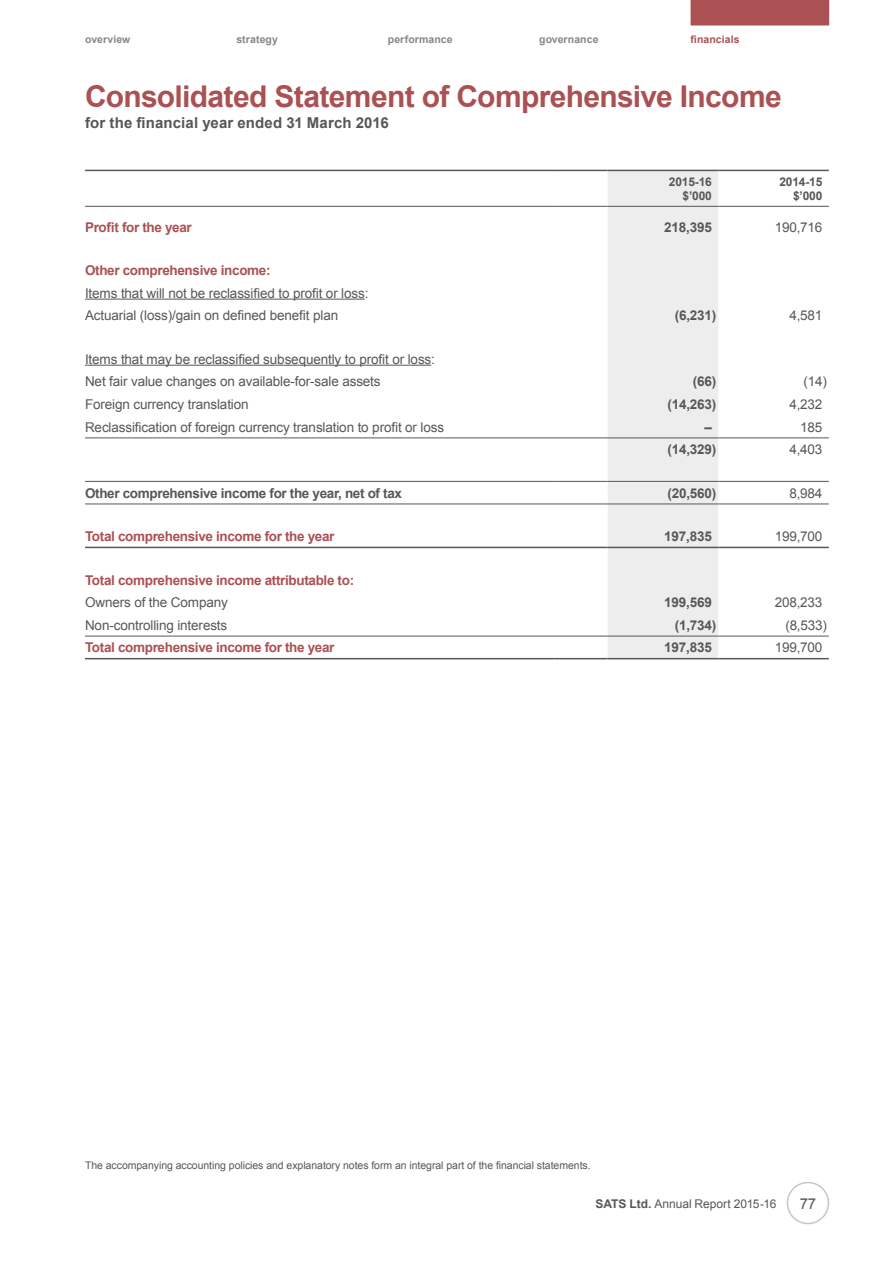
<style>
.page{position:relative;width:893px;height:1263px;background:#fff}
.page>*{position:absolute;margin:0;border:0;box-sizing:border-box;transform-origin:0 0}
.t1{font:700 30px "Arial";letter-spacing:-.02em;color:#ab5153}
.t2{font:700 15px "Arial";letter-spacing:.01em;color:#575756}
.t3{font:15px "Arial";color:#575756}
.t4{font:13.5px/22.6px "Arial";letter-spacing:-.01em;color:#575756}
.t5{font:700 13.5px "Arial";letter-spacing:-.025em;color:#ab5153}
.t6{font:700 13.5px "Arial";letter-spacing:-.025em;color:#575756}
.t7{font:12px "Arial";letter-spacing:-.005em;color:#575756}
.t8{font:700 12px/14.4px "Arial";letter-spacing:-.015em;color:#575756;text-align:right}
.t9{font:10.5px "Arial";letter-spacing:-.005em;color:#575756}
.t10{font:700 10.5px "Arial";letter-spacing:.005em;color:#878787}
.t11{font:700 10.5px "Arial";letter-spacing:.005em;color:#ab5153}
.s1{font-weight:700}
</style>
<div class="page">
<div style="left:608px;top:171px;width:110px;height:487px;background:#ededed"></div>
<hr style="left:85px;top:206px;width:469px;height:1px;background:#575756">
<hr style="left:554px;top:206px;width:54px;height:1px;background:#575756">
<hr style="left:608px;top:206px;width:110px;height:1px;background:#575756">
<hr style="left:718px;top:206px;width:111px;height:1px;background:#575756">
<hr style="left:85px;top:170px;width:469px;height:1px;background:#575756">
<hr style="left:554px;top:170px;width:54px;height:1px;background:#575756">
<hr style="left:608px;top:170px;width:110px;height:1px;background:#575756">
<hr style="left:718px;top:170px;width:111px;height:1px;background:#575756">
<hr style="left:85px;top:437px;width:469px;height:1px;background:#575756">
<hr style="left:554px;top:437px;width:54px;height:1px;background:#575756">
<hr style="left:608px;top:437px;width:110px;height:1px;background:#575756">
<hr style="left:718px;top:437px;width:111px;height:1px;background:#575756">
<hr style="left:85px;top:504px;width:469px;height:1px;background:#575756">
<hr style="left:554px;top:504px;width:54px;height:1px;background:#575756">
<hr style="left:608px;top:504px;width:110px;height:1px;background:#575756">
<hr style="left:718px;top:504px;width:111px;height:1px;background:#575756">
<hr style="left:85px;top:547px;width:469px;height:1px;background:#575756">
<hr style="left:554px;top:547px;width:54px;height:1px;background:#575756">
<hr style="left:608px;top:547px;width:110px;height:1px;background:#575756">
<hr style="left:718px;top:547px;width:111px;height:1px;background:#575756">
<hr style="left:85px;top:636px;width:469px;height:1px;background:#575756">
<hr style="left:554px;top:636px;width:54px;height:1px;background:#575756">
<hr style="left:608px;top:636px;width:110px;height:1px;background:#575756">
<hr style="left:718px;top:636px;width:111px;height:1px;background:#575756">
<hr style="left:85px;top:658px;width:469px;height:1px;background:#575756">
<hr style="left:554px;top:658px;width:54px;height:1px;background:#575756">
<hr style="left:608px;top:658px;width:110px;height:1px;background:#575756">
<hr style="left:718px;top:658px;width:111px;height:1px;background:#575756">
<hr style="left:85px;top:481px;width:469px;height:1px;background:#575756">
<hr style="left:554px;top:481px;width:54px;height:1px;background:#575756">
<hr style="left:608px;top:481px;width:110px;height:1px;background:#575756">
<hr style="left:718px;top:481px;width:111px;height:1px;background:#575756">
<hr style="left:85px;top:299px;width:280px;height:1px;background:#575756">
<hr style="left:85px;top:365px;width:346px;height:1px;background:#575756">
<div style="left:787px;top:1182px;width:42px;height:42px;border:2px solid #c6c6c6;border-radius:50%"></div>
<div style="left:691px;top:0;width:138px;height:26px;background:#ab5153"></div>
<p class="t10" style="left:85px;top:32px;width:47px">overview</p>
<p class="t10" style="left:236px;top:32px;width:43px">strategy</p>
<p class="t10" style="left:388px;top:32px;width:66px">performance</p>
<p class="t10" style="left:539px;top:32px;width:61px">governance</p>
<p class="t11" style="left:691px;top:32px;width:50px">financials</p>
<h1 class="t1" style="left:85px;top:76px;width:698px">Consolidated Statement of Comprehensive Income</h1>
<p class="t2" style="left:85px;top:113px;width:305px">for the financial year ended 31 March 2016</p>
<p class="t8" style="left:669px;top:174px;width:44px">2015-16 $’000</p>
<p class="t8" style="left:779px;top:174px;width:44px">2014-15 $’000</p>
<p class="t5" style="left:85px;top:218px;width:108px">Profit for the year</p>
<p class="t6" style="left:664px;top:218px;width:49px">218,395</p>
<p class="t4" style="left:775px;top:216px;width:49px">190,716</p>
<p class="t5" style="left:85px;top:261px;width:187px">Other comprehensive income:</p>
<p class="t4" style="left:85px;top:282px;width:285px">Items that will not be reclassified to profit or loss:<br>Actuarial (loss)/gain on defined benefit plan</p>
<p class="t6" style="left:675px;top:307px;width:43px">(6,231)</p>
<p class="t4" style="left:789px;top:304px;width:34px">4,581</p>
<p class="t4" style="left:85px;top:348px;width:351px">Items that may be reclassified subsequently to profit or loss:<br>Net fair value changes on available-for-sale assets</p>
<p class="t6" style="left:693px;top:373px;width:25px">(66)</p>
<p class="t4" style="left:803px;top:370px;width:25px">(14)</p>
<p class="t4" style="left:85px;top:393px;width:165px">Foreign currency translation</p>
<p class="t6" style="left:667px;top:395px;width:50px">(14,263)</p>
<p class="t4" style="left:789px;top:393px;width:34px">4,232</p>
<p class="t4" style="left:85px;top:416px;width:361px">Reclassification of foreign currency translation to profit or loss</p>
<p class="t6" style="left:704px;top:418px;width:9px">–</p>
<p class="t4" style="left:800px;top:416px;width:24px">185</p>
<p class="t6" style="left:667px;top:440px;width:50px">(14,329)</p>
<p class="t4" style="left:789px;top:438px;width:34px">4,403</p>
<p class="t6" style="left:85px;top:484px;width:318px">Other comprehensive income for the year, net of tax</p>
<p class="t6" style="left:667px;top:484px;width:50px">(20,560)</p>
<p class="t4" style="left:789px;top:482px;width:34px">8,984</p>
<p class="t5" style="left:85px;top:527px;width:251px">Total comprehensive income for the year</p>
<p class="t6" style="left:664px;top:527px;width:49px">197,835</p>
<p class="t4" style="left:775px;top:525px;width:49px">199,700</p>
<p class="t5" style="left:85px;top:571px;width:271px">Total comprehensive income attributable to:</p>
<p class="t4" style="left:85px;top:591px;width:144px">Owners of the Company</p>
<p class="t6" style="left:664px;top:593px;width:49px">199,569</p>
<p class="t4" style="left:775px;top:591px;width:49px">208,233</p>
<p class="t4" style="left:85px;top:614px;width:144px">Non-controlling interests</p>
<p class="t6" style="left:675px;top:616px;width:43px">(1,734)</p>
<p class="t4" style="left:785px;top:614px;width:43px">(8,533)</p>
<p class="t5" style="left:85px;top:638px;width:251px">Total comprehensive income for the year</p>
<p class="t6" style="left:664px;top:638px;width:49px">197,835</p>
<p class="t4" style="left:775px;top:636px;width:49px">199,700</p>
<p class="t9" style="left:85px;top:1159px;width:507px">The accompanying accounting policies and explanatory notes form an integral part of the financial statements.</p>
<p class="t7" style="left:595px;top:1196px;width:182px"><span class="s1">SATS Ltd.</span> Annual Report 2015-16</p>
<p class="t3" style="left:800px;top:1193px;width:18px">77</p>
</div>
